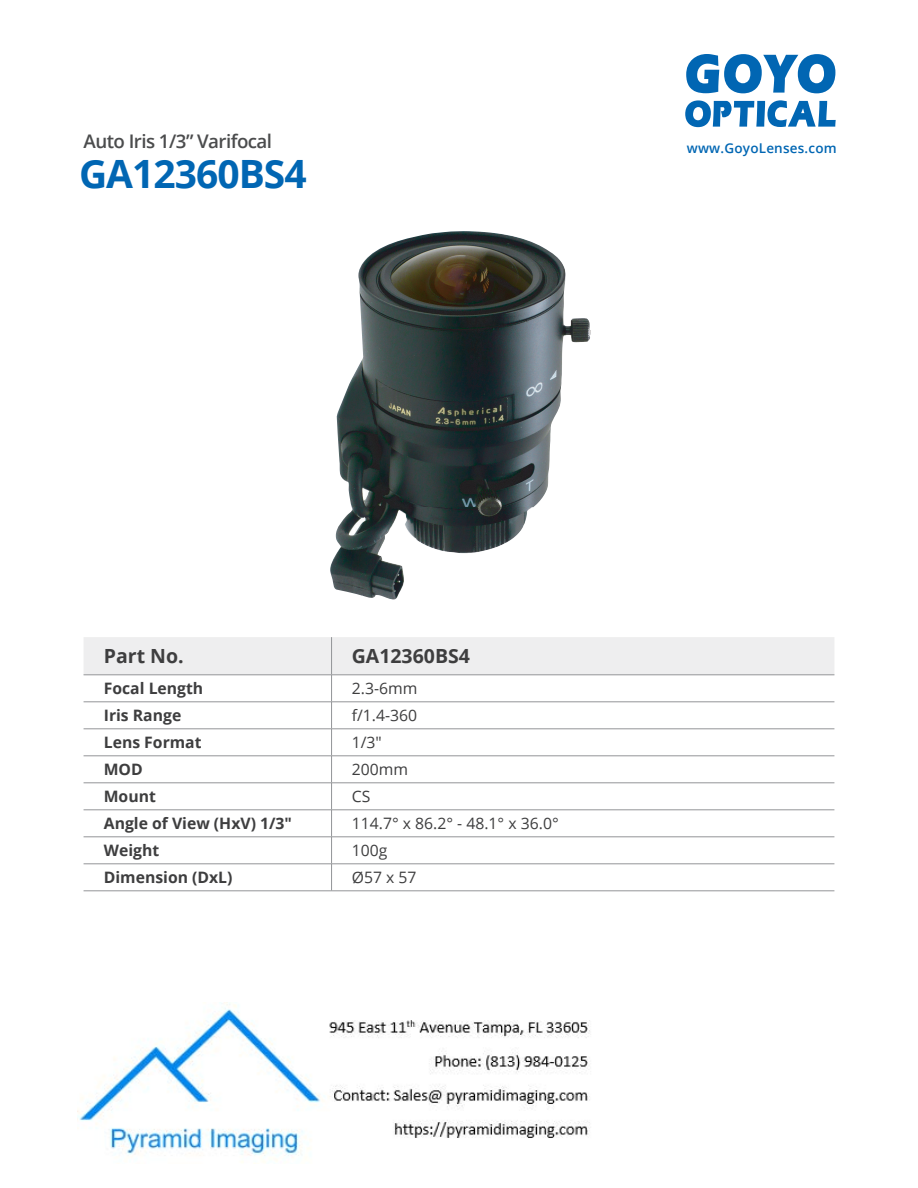
<style>
.page{position:relative;width:918px;height:1188px;background:#fff}
.page>*{position:absolute;margin:0;border:0;box-sizing:border-box;transform-origin:0 0}
.t1{font:700 39px "Open Sans";letter-spacing:-.025em;color:#0166b3}
.t2{font:700 19.5px "Open Sans";color:#3e3e3f}
.t3{font:600 18.75px "Open Sans";letter-spacing:-.03em;color:#4b4c4d}
.t4{font:700 15.75px "Open Sans";color:#3e3e3f}
.t5{font:15.75px "Open Sans";color:#3e3e3f}
.t6{font:600 13.5px "Open Sans";letter-spacing:.015em;color:#0166b3}
</style>
<div class="page">
<svg style="left:686px;top:54px;width:149px;height:39px"></svg>
<svg style="left:685px;top:100px;width:151px;height:27px"></svg>
<svg style="left:84px;top:637px;width:750px;height:254px"></svg>
<hr style="left:84px;top:891px;width:248px;height:1px;background:#939598">
<hr style="left:332px;top:891px;width:502px;height:1px;background:#939598">
<img style="left:337px;top:231px;width:210px;height:276px">
<img style="left:330px;top:507px;width:86px;height:92px">
<img style="left:416px;top:507px;width:118px;height:46px">
<img style="left:78px;top:1003px;width:512px;height:161px">
<p class="t3" style="left:84px;top:128px;width:190px">Auto Iris 1/3” Varifocal</p>
<p class="t1" style="left:79px;top:146px;width:229px">GA12360BS4</p>
<p class="t6" style="left:687px;top:139px;width:152px">www.GoyoLenses.com</p>
<p class="t2" style="left:104px;top:642px;width:81px">Part No.</p>
<p class="t2" style="left:352px;top:642px;width:120px">GA12360BS4</p>
<p class="t4" style="left:104px;top:678px;width:101px">Focal Length</p>
<p class="t5" style="left:352px;top:678px;width:67px">2.3-6mm</p>
<p class="t4" style="left:104px;top:704px;width:79px">Iris Range</p>
<p class="t5" style="left:352px;top:705px;width:67px">f/1.4-360</p>
<p class="t4" style="left:104px;top:731px;width:99px">Lens Format</p>
<p class="t5" style="left:352px;top:732px;width:31px">1/3″</p>
<p class="t4" style="left:104px;top:758px;width:41px">MOD</p>
<p class="t5" style="left:352px;top:759px;width:58px">200mm</p>
<p class="t4" style="left:104px;top:785px;width:54px">Mount</p>
<p class="t5" style="left:352px;top:786px;width:20px">CS</p>
<p class="t4" style="left:104px;top:812px;width:190px">Angle of View (HxV) 1/3″</p>
<p class="t5" style="left:352px;top:813px;width:208px">114.7° x 86.2° - 48.1° x 36.0°</p>
<p class="t4" style="left:104px;top:839px;width:57px">Weight</p>
<p class="t5" style="left:352px;top:840px;width:37px">100g</p>
<p class="t4" style="left:104px;top:866px;width:130px">Dimension (DxL)</p>
<p class="t5" style="left:352px;top:867px;width:66px">Ø57 x 57</p>
</div>
